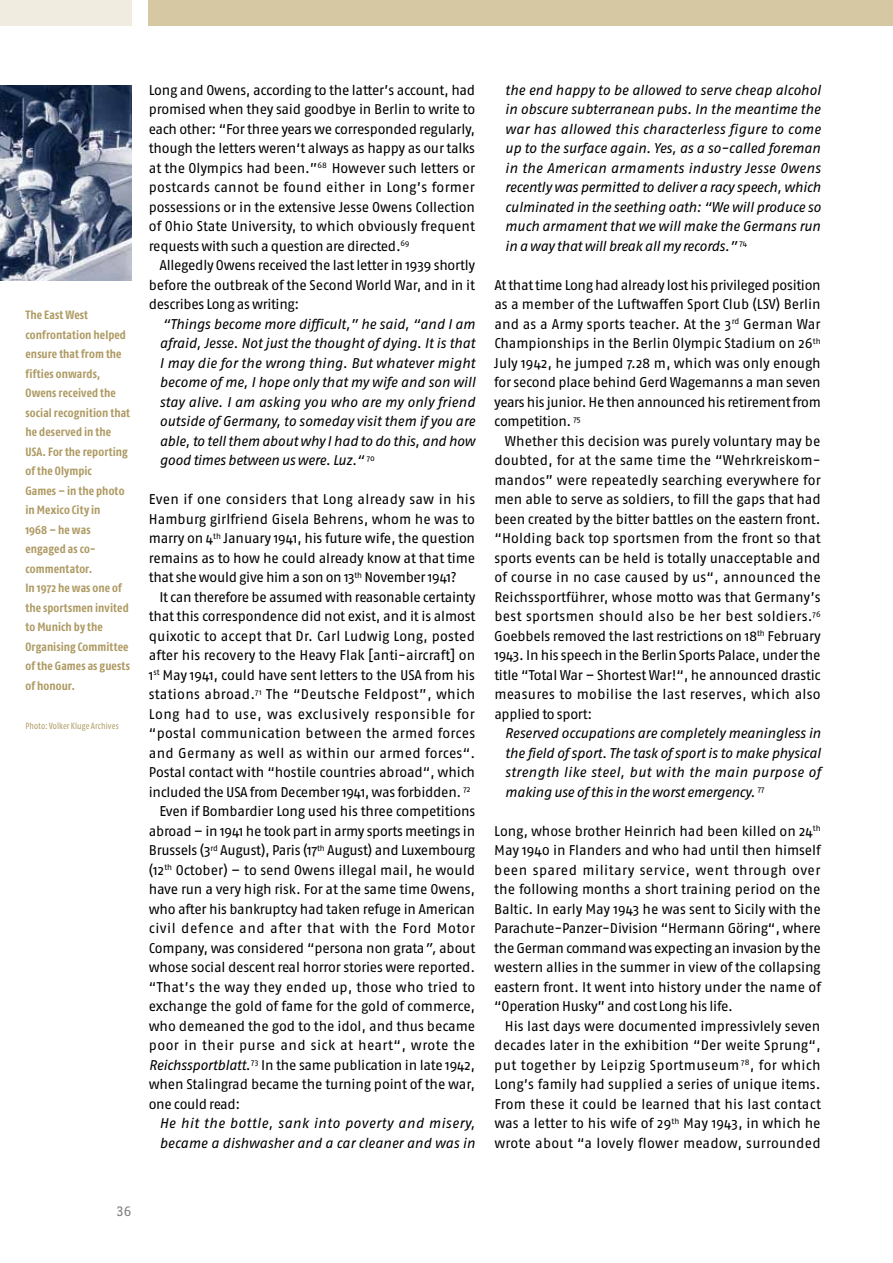
<style>
.page{position:relative;width:893px;height:1263px;background:#fff}
.page>*{position:absolute;margin:0;border:0;box-sizing:border-box;transform-origin:0 0}
.t1{font:14.1px/19.5px "Fago No";letter-spacing:-.01em;color:#000;text-align:justify}
.t2{font:italic 14.1px/19.5px "Fago No";letter-spacing:-.02em;color:#000;text-align:justify}
.t3{font:14.1px "Fago No";letter-spacing:.02em;color:#000}
.t4{font:14.1px "Fago No";letter-spacing:.01em;color:#000}
.t5{font:14.1px "Fago No";letter-spacing:.03em;color:#000}
.t6{font:italic 14.1px/19.5px "Fago No";letter-spacing:.005em;color:#000}
.t7{font:14.1px "Fago No";letter-spacing:.015em;color:#000}
.t8{font:14.1px "Fago No";letter-spacing:.035em;color:#000}
.t9{font:13.5px "Fago Office Serif";color:#7a7b7a}
.t10{font:700 12px/19.5px "Fago Co";letter-spacing:.005em;color:#ae9a63}
.t11{font:9px "Fago Co";letter-spacing:.015em;color:#ae9a63}
.s1{font-style:italic}
</style>
<div class="page">
<div style="left:149px;top:0;width:744px;height:26px;background:#d7c8a4"></div>
<div style="left:0;top:0;width:132px;height:26px;background:#f1ece0"></div>
<img style="left:0;top:85px;width:132px;height:195px">
<p class="t10" style="left:26px;top:305px;width:106px">The East West confrontation helped ensure that from the fifties onwards,<br>Owens received the social recognition that he deserved in the<br>USA. For the reporting of the Olympic<br>Games – in the photo in Mexico City in<br>1968 – he was engaged as co&shy;commentator.<br>In 1972 he was one of the sportsmen invited to Munich by the<br>Organising Committee of the Games as guests of honour.</p>
<p class="t11" style="left:26px;top:720px;width:95px">Photo: Volker Kluge Archives</p>
<p class="t1" style="left:149px;top:80px;width:328px">Long and Owens, according to the latter’s account, had promised when they said goodbye in Berlin to write to each other: “For three years we corresponded regularly, though the letters weren‘t always as happy as our talks at the Olympics had been.”<sup>68</sup> However such letters or postcards cannot be found either in Long’s former possessions or in the extensive Jesse Owens Collection of Ohio State University, to which obviously frequent requests with such a question are directed.<sup>69</sup></p>
<p class="t1" style="left:149px;top:255px;width:328px;text-indent:11px">Allegedly Owens received the last letter in 1939 shortly before the outbreak of the Second World War, and in it describes Long as writing:</p>
<p class="t2" style="left:159px;top:314px;width:317px">“Things become more difficult,” he said, “and I am afraid, Jesse. Not just the thought of dying. It is that I may die for the wrong thing. But whatever might become of me, I hope only that my wife and son will stay alive. I am asking you who are my only friend outside of Germany, to someday visit them if you are able, to tell them about why I had to do this, and how good times between us were. Luz.“ <sup>70</sup></p>
<p class="t1" style="left:149px;top:489px;width:328px">Even if one considers that Long already saw in his Hamburg girlfriend Gisela Behrens, whom he was to marry on 4<sup>th</sup> January 1941, his future wife, the question remains as to how he could already know at that time that she would give him a son on 13<sup>th</sup> November 1941?</p>
<p class="t1" style="left:159px;top:587px;width:317px">It can therefore be assumed with reasonable certainty</p>
<p class="t1" style="left:149px;top:606px;width:328px">that this correspondence did not exist, and it is almost</p>
<p class="t4" style="left:149px;top:628px;width:328px">quixotic to accept that Dr. Carl Ludwig Long, posted</p>
<p class="t1" style="left:149px;top:645px;width:328px">after his recovery to the Heavy Flak [anti-aircraft] on</p>
<p class="t1" style="left:149px;top:665px;width:328px">1<sup>st</sup> May 1941, could have sent letters to the USA from his</p>
<p class="t3" style="left:149px;top:686px;width:328px">stations abroad.<sup>71</sup> The “Deutsche Feldpost”, which</p>
<p class="t5" style="left:149px;top:706px;width:328px">Long had to use, was exclusively responsible for</p>
<p class="t3" style="left:149px;top:725px;width:328px">“postal communication between the armed forces</p>
<p class="t7" style="left:149px;top:745px;width:328px">and Germany as well as within our armed forces“.</p>
<p class="t1" style="left:149px;top:762px;width:328px">Postal contact with “hostile countries abroad“, which</p>
<p class="t1" style="left:149px;top:782px;width:323px">included the USA from December 1941, was forbidden. <sup>72</sup></p>
<p class="t1" style="left:159px;top:801px;width:317px">Even if Bombardier Long used his three competitions</p>
<p class="t1" style="left:149px;top:821px;width:328px">abroad – in 1941 he took part in army sports meetings in</p>
<p class="t1" style="left:149px;top:840px;width:328px">Brussels (3<sup>rd</sup> August), Paris (17<sup>th</sup> August) and Luxembourg</p>
<p class="t1" style="left:149px;top:860px;width:328px">(12<sup>th</sup> October) – to send Owens illegal mail, he would</p>
<p class="t1" style="left:149px;top:879px;width:328px">have run a very high risk. For at the same time Owens,</p>
<p class="t1" style="left:149px;top:899px;width:328px">who after his bankruptcy had taken refuge in American</p>
<p class="t8" style="left:149px;top:920px;width:328px">civil defence and after that with the Ford Motor</p>
<p class="t1" style="left:149px;top:938px;width:328px">Company, was considered “persona non grata<span class="s1">”,</span> about</p>
<p class="t1" style="left:149px;top:957px;width:328px">whose social descent real horror stories were reported.</p>
<p class="t4" style="left:149px;top:979px;width:328px">“That’s the way they ended up, those who tried to</p>
<p class="t1" style="left:149px;top:997px;width:328px">exchange the gold of fame for the gold of commerce,</p>
<p class="t1" style="left:149px;top:1016px;width:328px">who demeaned the god to the idol, and thus became</p>
<p class="t5" style="left:149px;top:1037px;width:328px">poor in their purse and sick at heart“, wrote the</p>
<p class="t1" style="left:149px;top:1055px;width:328px"><span class="s1">Reichssportblatt</span>.<sup>73</sup> In the same publication in late 1942,</p>
<p class="t1" style="left:149px;top:1074px;width:328px">when Stalingrad became the turning point of the war,</p>
<p class="t1" style="left:149px;top:1094px;width:93px">one could read:</p>
<p class="t6" style="left:159px;top:1113px;width:317px">He hit the bottle, sank into poverty and misery, became a dishwasher and a car cleaner and was in</p>
<p class="t2" style="left:505px;top:80px;width:317px">the end happy to be allowed to serve cheap alcohol in obscure subterranean pubs. In the meantime the war has allowed this characterless figure to come up to the surface again. Yes, as a so-called foreman in the American armaments industry Jesse Owens recently was permitted to deliver a racy speech, which culminated in the seething oath: “We will produce so much armament that we will make the Germans run in a way that will break all my records.” <sup>74</sup></p>
<p class="t1" style="left:494px;top:275px;width:328px">At that time Long had already lost his privileged position as a member of the Luftwaffen Sport Club (LSV) Berlin and as a Army sports teacher. At the 3<sup>rd</sup> German War Championships in the Berlin Olympic Stadium on 26<sup>th </sup>July 1942, he jumped 7.28 m, which was only enough for second place behind Gerd Wagemanns a man seven years his junior. He then announced his retirement from competition. <sup>75</sup></p>
<p class="t1" style="left:494px;top:431px;width:328px;text-align:left;text-indent:11px">Whether this decision was purely voluntary may be doubted, for at the same time the “Wehrkreiskom&shy;mandos” were repeatedly searching everywhere for men able to serve as soldiers, to fill the gaps that had been created by the bitter battles on the eastern front. “Holding back top sportsmen from the front so that sports events can be held is totally unacceptable and of course in no case caused by us“, announced the Reichssportführer, whose motto was that Germany’s best sportsmen should also be her best soldiers.<sup>76<br></sup>Goebbels removed the last restrictions on 18<sup>th</sup> February 1943. In his speech in the Berlin Sports Palace, under the title “Total War – Shortest War!“, he announced drastic measures to mobilise the last reserves, which also applied to sport:</p>
<p class="t2" style="left:505px;top:723px;width:317px">Reserved occupations are completely meaningless in the field of sport. The task of sport is to make physical strength like steel, but with the main purpose of making use of this in the worst emergency. <sup>77</sup></p>
<p class="t1" style="left:494px;top:821px;width:328px">Long, whose brother Heinrich had been killed on 24<sup>th </sup>May 1940 in Flanders and who had until then himself been spared military service, went through over the following months a short training period on the Baltic. In early May 1943 he was sent to Sicily with the Parachute-Panzer-Division “Hermann Göring“, where the German command was expecting an invasion by the western allies in the summer in view of the collapsing eastern front. It went into history under the name of “Operation Husky” and cost Long his life.</p>
<p class="t1" style="left:494px;top:1016px;width:328px;text-indent:11px">His last days were documented impressivlely seven decades later in the exhibition “Der weite Sprung“, put together by Leipzig Sportmuseum <sup>78</sup>, for which Long’s family had supplied a series of unique items.<br>From these it could be learned that his last contact was a letter to his wife of 29<sup>th</sup> May 1943, in which he wrote about “a lovely flower meadow, surrounded</p>
<p class="t9" style="left:116px;top:1204px;width:17px">36</p>
</div>
